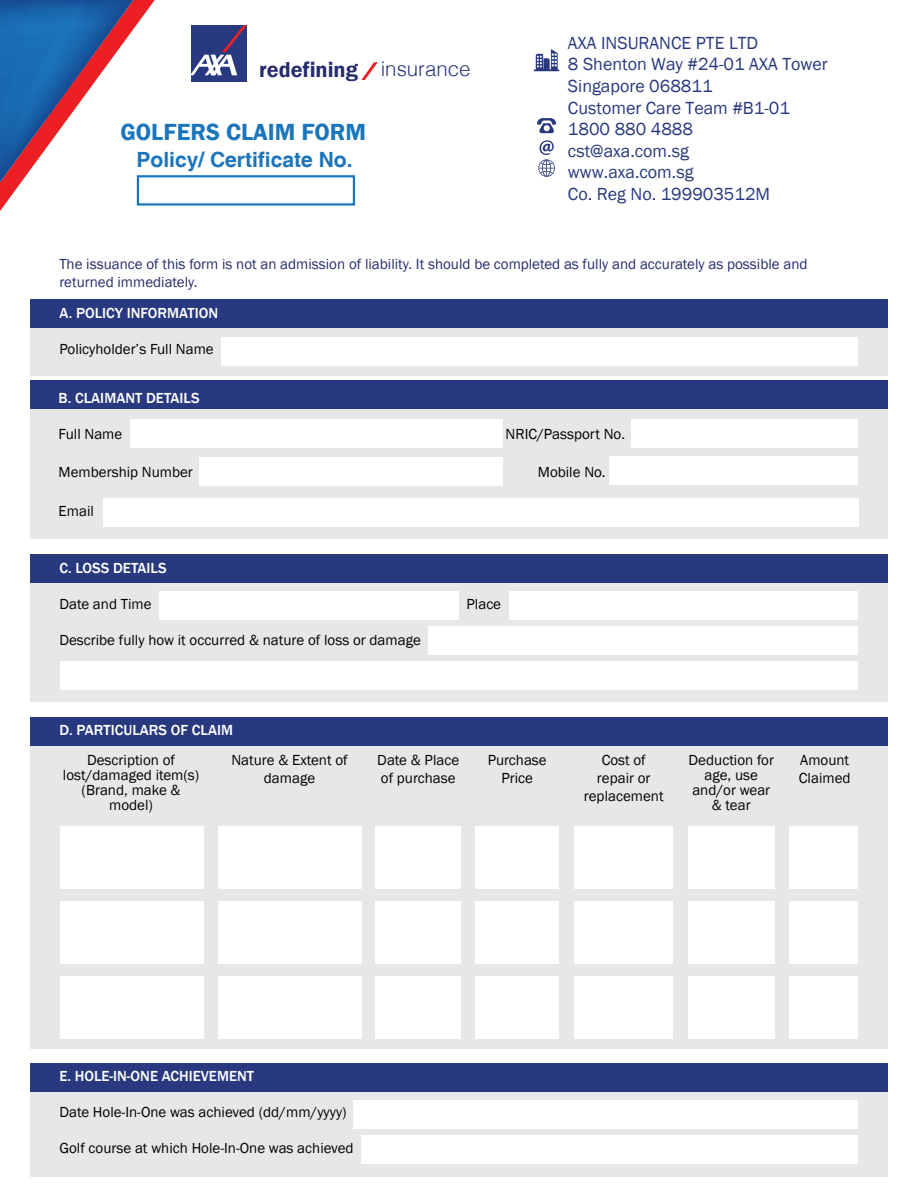
<style>
.page{position:relative;width:918px;height:1188px;background:#fff}
.page>*{position:absolute;margin:0;border:0;box-sizing:border-box;transform-origin:0 0}
.t1{font:600 24px "Franklin Gothic";color:#1b75bb}
.t2{font:600 22.2px "Franklin Gothic";color:#262c6c}
.t3{font:700 21px "Helvetica";color:#1b75bb}
.t4{font:18px/21.6px "Franklin Gothic";color:#28397e}
.t5{font:15px/15px "Franklin Gothic";color:#020101;text-align:center}
.t6{font:15px/18px "Franklin Gothic";color:#262c6c}
.t7{font:500 15px "Franklin Gothic";color:#fff}
.t8{font:15px "Franklin Gothic";color:#000}
.s1{font-family:"Helvetica";font-weight:300;font-size:20.4px;color:#28397e}
</style>
<div class="page">
<div style="left:30px;top:299px;width:858px;height:77px;background:#e6e7e8"></div>
<div style="left:30px;top:299px;width:858px;height:29px;background:#28397f"></div>
<div style="left:222px;top:337px;width:636px;height:28px;background:#fff"></div>
<div style="left:191px;top:25px;width:55px;height:56px;background:#28397f"></div>
<svg style="left:191px;top:25px;width:55px;height:50px"></svg>
<svg style="left:361px;top:62px;width:17px;height:18px"></svg>
<div style="left:137px;top:175px;width:218px;height:31px;border:2px solid #1b75bb"></div>
<div style="left:30px;top:554px;width:858px;height:148px;background:#e6e7e8"></div>
<div style="left:30px;top:554px;width:858px;height:29px;background:#28397f"></div>
<div style="left:160px;top:592px;width:299px;height:28px;background:#fff"></div>
<div style="left:428px;top:627px;width:430px;height:28px;background:#fff"></div>
<div style="left:60px;top:662px;width:798px;height:28px;background:#fff"></div>
<div style="left:510px;top:592px;width:348px;height:28px;background:#fff"></div>
<div style="left:30px;top:1063px;width:858px;height:113px;background:#e6e7e8"></div>
<div style="left:30px;top:1063px;width:858px;height:28px;background:#28397f"></div>
<div style="left:362px;top:1136px;width:496px;height:28px;background:#fff"></div>
<div style="left:353px;top:1101px;width:505px;height:28px;background:#fff"></div>
<div style="left:30px;top:717px;width:858px;height:331px;background:#e6e7e8"></div>
<div style="left:30px;top:717px;width:858px;height:28px;background:#28397f"></div>
<div style="left:30px;top:381px;width:858px;height:158px;background:#e6e7e8"></div>
<div style="left:30px;top:381px;width:858px;height:28px;background:#28397f"></div>
<div style="left:130px;top:419px;width:373px;height:28px;background:#fff"></div>
<div style="left:199px;top:457px;width:304px;height:28px;background:#fff"></div>
<div style="left:103px;top:499px;width:755px;height:28px;background:#fff"></div>
<div style="left:631px;top:419px;width:227px;height:28px;background:#fff"></div>
<div style="left:609px;top:456px;width:249px;height:28px;background:#fff"></div>
<div style="left:60px;top:826px;width:143px;height:62px;background:#fff"></div>
<div style="left:218px;top:826px;width:144px;height:62px;background:#fff"></div>
<div style="left:375px;top:826px;width:85px;height:62px;background:#fff"></div>
<div style="left:476px;top:826px;width:84px;height:62px;background:#fff"></div>
<div style="left:574px;top:826px;width:99px;height:62px;background:#fff"></div>
<div style="left:790px;top:826px;width:68px;height:62px;background:#fff"></div>
<div style="left:688px;top:826px;width:87px;height:62px;background:#fff"></div>
<div style="left:60px;top:901px;width:143px;height:62px;background:#fff"></div>
<div style="left:218px;top:901px;width:144px;height:62px;background:#fff"></div>
<div style="left:375px;top:901px;width:85px;height:62px;background:#fff"></div>
<div style="left:476px;top:901px;width:84px;height:62px;background:#fff"></div>
<div style="left:574px;top:901px;width:99px;height:62px;background:#fff"></div>
<div style="left:790px;top:901px;width:68px;height:62px;background:#fff"></div>
<div style="left:688px;top:901px;width:87px;height:62px;background:#fff"></div>
<div style="left:60px;top:976px;width:143px;height:62px;background:#fff"></div>
<div style="left:218px;top:976px;width:144px;height:62px;background:#fff"></div>
<div style="left:375px;top:976px;width:85px;height:62px;background:#fff"></div>
<div style="left:476px;top:976px;width:84px;height:62px;background:#fff"></div>
<div style="left:574px;top:976px;width:99px;height:62px;background:#fff"></div>
<div style="left:790px;top:976px;width:68px;height:62px;background:#fff"></div>
<div style="left:688px;top:976px;width:87px;height:62px;background:#fff"></div>
<svg style="left:0;top:0;width:155px;height:211px"></svg>
<svg style="left:534px;top:49px;width:25px;height:22px"></svg>
<svg style="left:537px;top:118px;width:19px;height:15px"></svg>
<svg style="left:538px;top:140px;width:17px;height:37px"></svg>
<h2 class="t2" style="left:259px;top:56px;width:213px">redefining <span class="s1">insurance</span></h2>
<h1 class="t1" style="left:121px;top:117px;width:247px">GOLFERS CLAIM FORM</h1>
<h3 class="t3" style="left:137px;top:147px;width:217px">Policy/ Certificate No.</h3>
<p class="t4" style="left:568px;top:32px;width:261px">AXA INSURANCE PTE LTD<br>8 Shenton Way #24-01 AXA Tower<br>Singapore 068811<br>Customer Care Team #B1-01<br>1800 880 4888<br>cst@axa.com.sg<br>www.axa.com.sg<br>Co. Reg No. 199903512M</p>
<p class="t6" style="left:59px;top:256px;width:750px">The issuance of this form is not an admission of liability. It should be completed as fully and accurately as possible and returned immediately.</p>
<p class="t7" style="left:59px;top:304px;width:160px">A. POLICY INFORMATION</p>
<p class="t8" style="left:59px;top:340px;width:156px">Policyholder’s Full Name</p>
<p class="t7" style="left:59px;top:389px;width:142px">B. CLAIMANT DETAILS</p>
<p class="t8" style="left:59px;top:425px;width:65px">Full Name</p>
<p class="t8" style="left:506px;top:425px;width:121px">NRIC/Passport No.</p>
<p class="t8" style="left:59px;top:462px;width:136px">Membership Number</p>
<p class="t8" style="left:538px;top:462px;width:69px">Mobile No.</p>
<p class="t8" style="left:59px;top:501px;width:37px">Email</p>
<p class="t7" style="left:59px;top:558px;width:109px">C. LOSS DETAILS</p>
<p class="t5" style="left:59px;top:597px;width:94px">Date and Time</p>
<p class="t5" style="left:467px;top:597px;width:36px">Place</p>
<p class="t5" style="left:59px;top:633px;width:363px">Describe fully how it occurred &amp; nature of loss or damage</p>
<p class="t7" style="left:59px;top:721px;width:175px">D. PARTICULARS OF CLAIM</p>
<p class="t5" style="left:63px;top:753px;width:138px">Description of lost/damaged item(s) (Brand, make &amp; model)</p>
<p class="t5" style="left:231px;top:752px;width:118px;line-height:18px">Nature &amp; Extent of damage</p>
<p class="t5" style="left:377px;top:752px;width:83px;line-height:18px;text-align:left">Date &amp; Place of purchase</p>
<p class="t5" style="left:488px;top:752px;width:61px;line-height:18px">Purchase<br>Price</p>
<p class="t5" style="left:584px;top:752px;width:81px;line-height:18px">Cost of repair or replacement</p>
<p class="t5" style="left:689px;top:753px;width:87px">Deduction for age, use and/or wear &amp; tear</p>
<p class="t5" style="left:799px;top:752px;width:53px;line-height:18px;text-align:left">Amount<br>Claimed</p>
<p class="t7" style="left:59px;top:1067px;width:196px">E. HOLE-IN-ONE ACHIEVEMENT</p>
<p class="t5" style="left:59px;top:1105px;width:289px">Date Hole-In-One was achieved (dd/mm/yyyy)</p>
<p class="t5" style="left:59px;top:1141px;width:296px">Golf course at which Hole-In-One was achieved</p>
</div>
